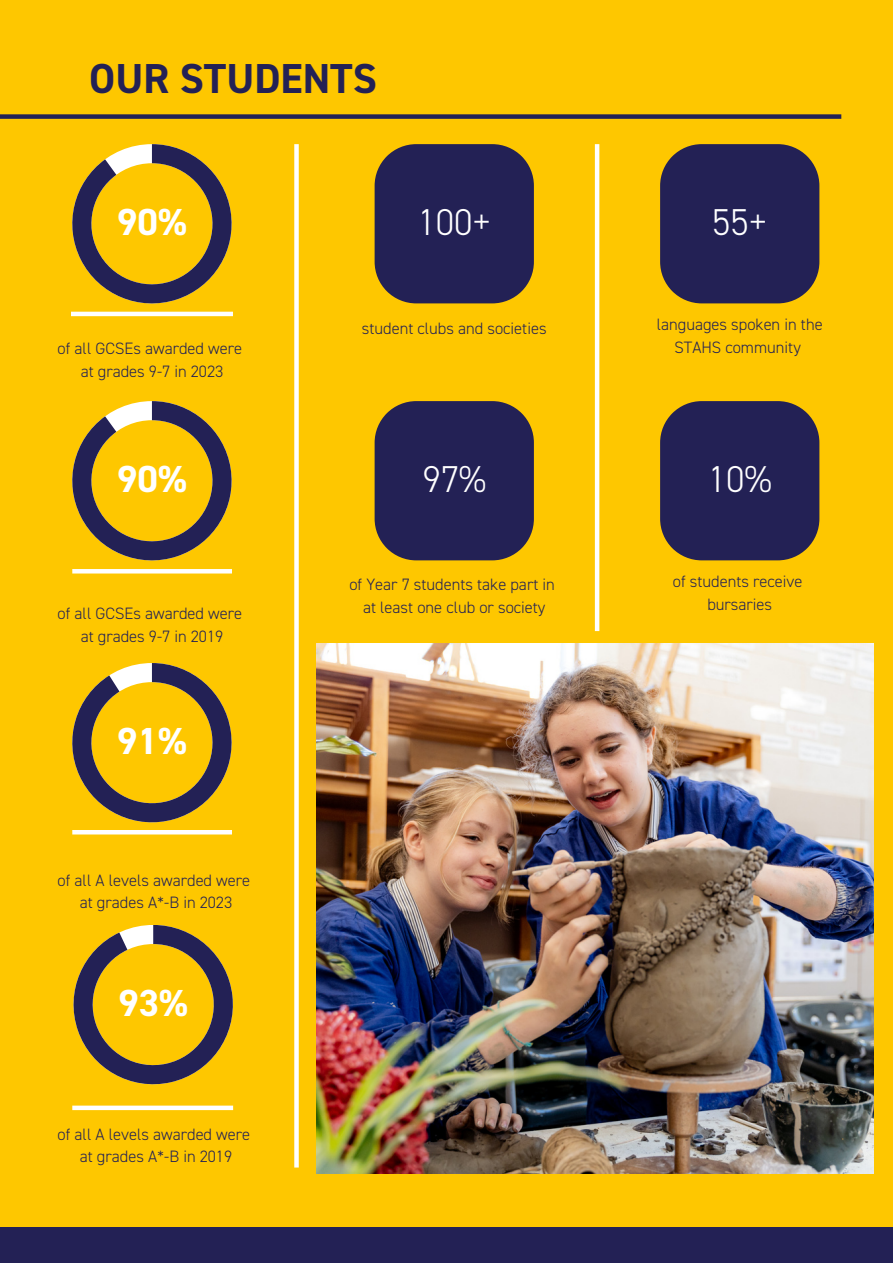
<style>
.page{position:relative;width:893px;height:1264px;background:#fff}
.page>*{position:absolute;margin:0;border:0;box-sizing:border-box;transform-origin:0 0}
.t1{font:700 42px "DIN2014";color:#232155}
.t2{font:700 37.8px "DIN2014";color:#fff}
.t3{font:300 37.5px "DIN2014";color:#fff}
.t4{font:300 16.5px/22.5px "DIN2014";color:#232155;text-align:center}
</style>
<div class="page">
<div style="left:0;top:0;width:892px;height:1262px;background:#fec700"></div>
<svg style="left:72px;top:144px;width:159px;height:159px"></svg>
<svg style="left:74px;top:925px;width:159px;height:159px"></svg>
<hr style="left:71px;top:312px;width:162px;height:4px;background:#fff">
<hr style="left:595px;top:144px;width:4px;height:487px;background:#fff">
<svg style="left:72px;top:401px;width:159px;height:159px"></svg>
<div style="left:294px;top:144px;width:5px;height:1023px;background:#fff"></div>
<svg style="left:72px;top:663px;width:159px;height:159px"></svg>
<div style="left:0;top:114px;width:841px;height:5px;background:#232155"></div>
<hr style="left:72px;top:569px;width:160px;height:4px;background:#fff">
<hr style="left:72px;top:830px;width:160px;height:4px;background:#fff">
<div style="left:72px;top:1105px;width:161px;height:5px;background:#fff"></div>
<svg style="left:374px;top:144px;width:160px;height:159px;background:#312b4f"></svg>
<svg style="left:374px;top:401px;width:160px;height:159px;background:#312b4f"></svg>
<svg style="left:660px;top:144px;width:159px;height:159px;background:#302a4f"></svg>
<div style="left:0;top:1227px;width:892px;height:35px;background:#232155"></div>
<img style="left:316px;top:643px;width:557px;height:530px">
<svg style="left:660px;top:401px;width:159px;height:159px;background:#2f2a4f"></svg>
<p class="t1" style="left:89px;top:53px;width:289px">OUR STUDENTS</p>
<p class="t2" style="left:117px;top:199px;width:71px">90%</p>
<p class="t3" style="left:417px;top:199px;width:75px">100+</p>
<p class="t4" style="left:58px;top:338px;width:186px">of all GCSEs awarded were</p>
<p class="t4" style="left:81px;top:360px;width:144px">at grades 9-7 in 2023</p>
<p class="t2" style="left:117px;top:456px;width:71px">90%</p>
<p class="t4" style="left:58px;top:603px;width:186px">of all GCSEs awarded were</p>
<p class="t4" style="left:81px;top:625px;width:144px">at grades 9-7 in 2019</p>
<p class="t2" style="left:117px;top:718px;width:71px">91%</p>
<p class="t4" style="left:58px;top:869px;width:194px">of all A levels awarded were</p>
<p class="t4" style="left:80px;top:891px;width:154px">at grades A*-B in 2023</p>
<p class="t2" style="left:118px;top:980px;width:71px">93%</p>
<p class="t4" style="left:58px;top:1123px;width:194px">of all A levels awarded were</p>
<p class="t4" style="left:80px;top:1145px;width:154px">at grades A*-B in 2019</p>
<p class="t4" style="left:362px;top:317px;width:186px">student clubs and societies</p>
<p class="t3" style="left:422px;top:456px;width:65px">97%</p>
<p class="t4" style="left:349px;top:573px;width:207px">of Year 7 students take part in</p>
<p class="t4" style="left:363px;top:596px;width:184px">at least one club or society</p>
<p class="t3" style="left:712px;top:199px;width:57px">55+</p>
<p class="t4" style="left:656px;top:314px;width:167px">languages spoken in the<br>STAHS community</p>
<p class="t3" style="left:707px;top:456px;width:65px">10%</p>
<p class="t4" style="left:673px;top:571px;width:131px">of students receive</p>
<p class="t4" style="left:707px;top:593px;width:66px">bursaries</p>
</div>
